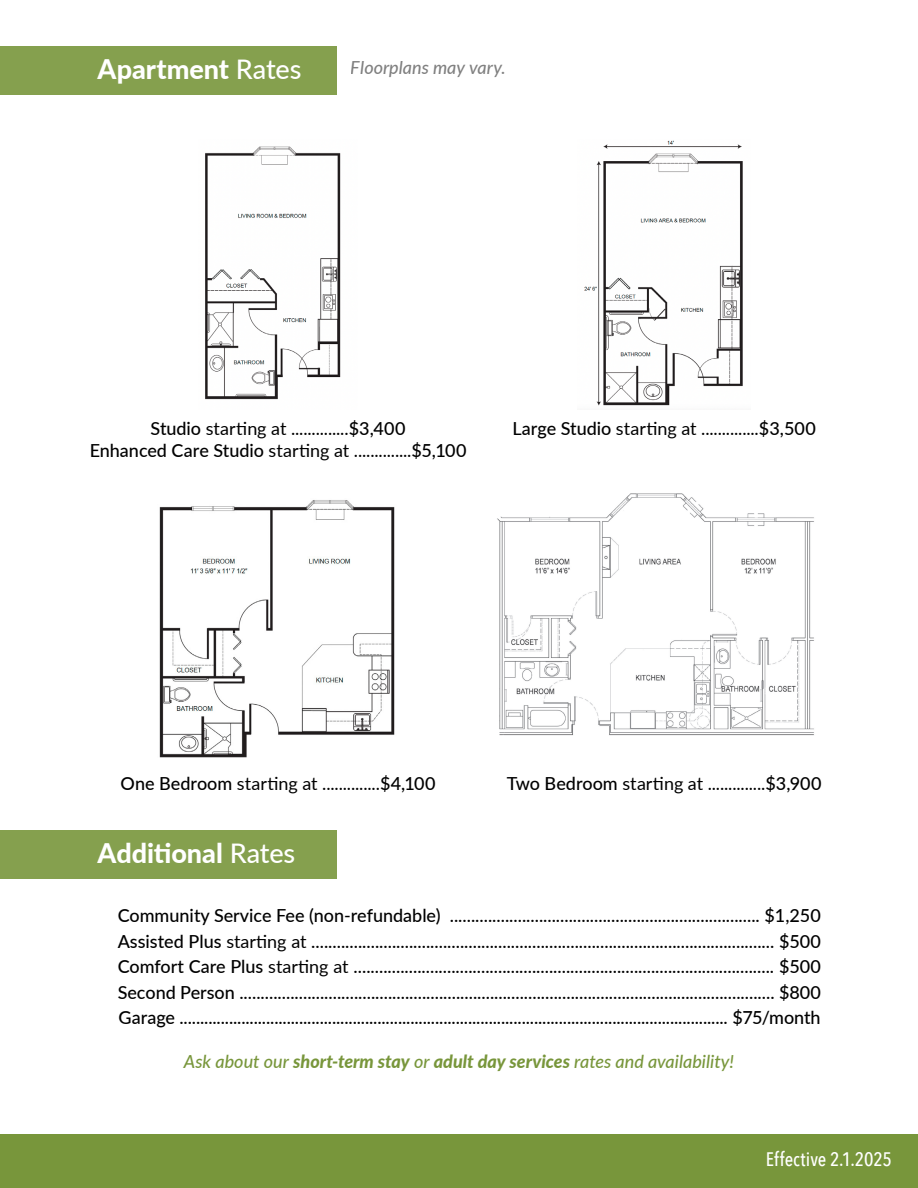
<style>
.page{position:relative;width:918px;height:1188px;background:#fff}
.page>*{position:absolute;margin:0;border:0;box-sizing:border-box;transform-origin:0 0}
.Heading{font:800 27px "Lato";color:#fff}
.Product_Line_Contact_Footer{font:500 19.5px "Avenir Next Condensed";color:#fff}
.Services_Packages_and_Additional_Rates{font:500 18px "Lato";color:#000}
.t1{font:18px "Lato";letter-spacing:.005em;color:#000}
.t2{font:italic 500 18px "Lato";color:#78963b}
.t3{font:italic 500 18px "Lato";color:#000}
.s1{font-weight:500}
.s2{font-weight:400}
.s3{font-weight:800}
</style>
<div class="page">
<div style="left:0;top:1134px;width:918px;height:54px;background:#78963b"></div>
<img style="left:205px;top:146px;width:136px;height:254px">
<img style="left:584px;top:140px;width:159px;height:266px">
<img style="left:159px;top:500px;width:236px;height:258px">
<div style="left:0;top:46px;width:336px;height:49px;background:#85a04e"></div>
<div style="left:0;top:830px;width:336px;height:49px;background:#85a04e"></div>
<img style="left:497px;top:493px;width:317px;height:243px">
<p class="Heading" style="left:98px;top:49px;width:205px">Apartment <span class="s1">Rates</span></p>
<p class="t3" style="left:351px;top:55px;width:156px">Floorplans may vary.</p>
<p class="t1" style="left:151px;top:416px;width:257px"><span class="s1">Studio</span> starting at ..............<span class="s1">$3,400</span></p>
<p class="Services_Packages_and_Additional_Rates" style="left:90px;top:437px;width:378px">Enhanced Care Studio <span class="s2">starting at ..............</span>$5,100</p>
<p class="t1" style="left:512px;top:416px;width:305px"><span class="s1">Large Studio</span> starting at ..............<span class="s1">$3,500</span></p>
<p class="t1" style="left:121px;top:771px;width:317px"><span class="s1">One Bedroom</span> starting at ..............<span class="s1">$4,100</span></p>
<p class="t1" style="left:507px;top:771px;width:316px"><span class="s1">Two Bedroom</span> starting at ..............<span class="s1">$3,900</span></p>
<p class="Heading" style="left:98px;top:833px;width:199px">Additional <span class="s1">Rates</span></p>
<p class="Services_Packages_and_Additional_Rates" style="left:118px;top:903px;width:705px">Community Service Fee (non-refundable) ......................................................................... $1,250</p>
<p class="Services_Packages_and_Additional_Rates" style="left:118px;top:928px;width:705px">Assisted Plus <span class="s2">starting at</span> ............................................................................................................. $500</p>
<p class="Services_Packages_and_Additional_Rates" style="left:118px;top:954px;width:705px">Comfort Care Plus <span class="s2">starting at</span> ................................................................................................... $500</p>
<p class="Services_Packages_and_Additional_Rates" style="left:118px;top:979px;width:705px">Second Person .............................................................................................................................. $800</p>
<p class="Services_Packages_and_Additional_Rates" style="left:119px;top:1005px;width:704px">Garage ..................................................................................................................................... $75/month</p>
<p class="t2" style="left:184px;top:1048px;width:552px">Ask about our <span class="s3">short-term stay</span> or <span class="s3">adult day services</span> rates and availability!</p>
<p class="Product_Line_Contact_Footer" style="left:766px;top:1147px;width:127px">Effective 2.1.2025</p>
</div>
